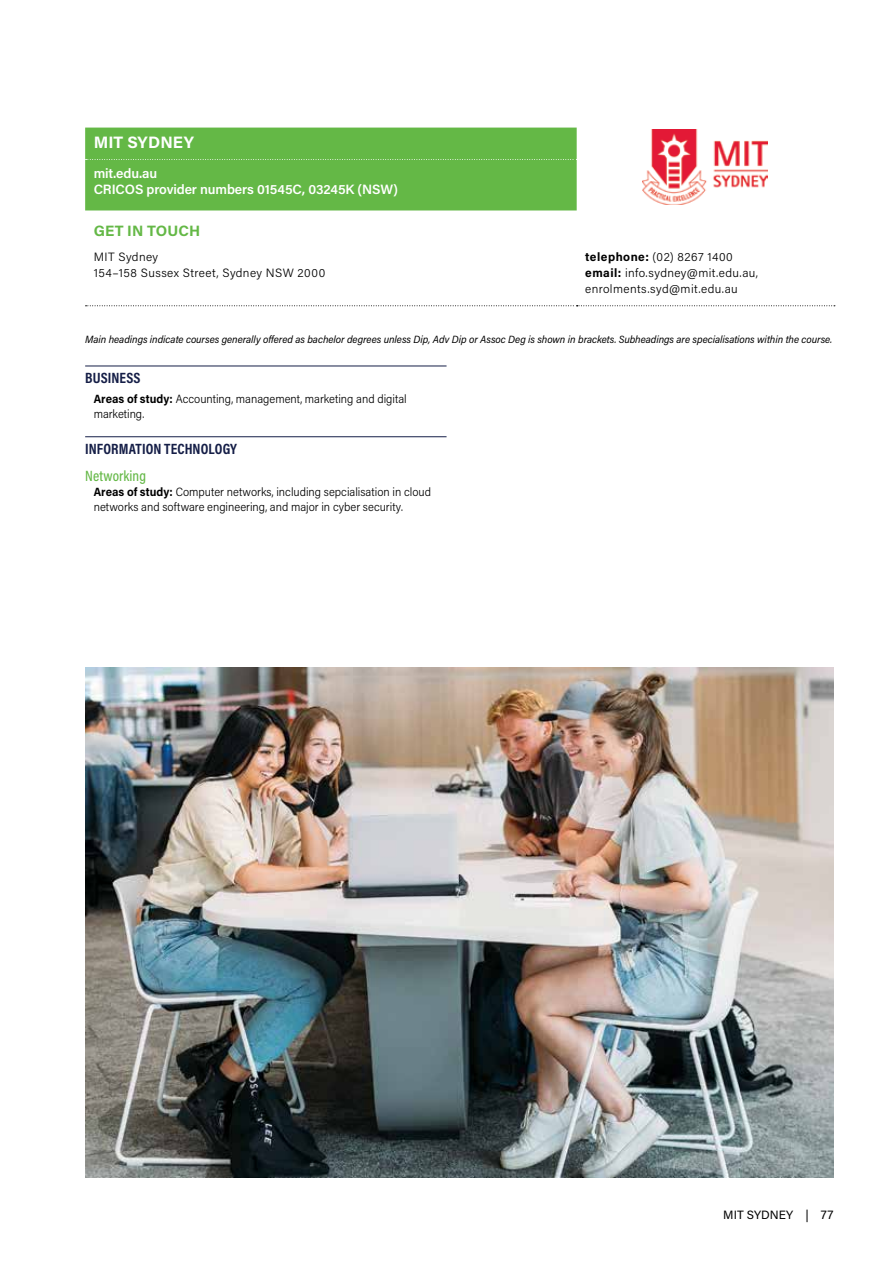
<style>
.page{position:relative;width:893px;height:1263px;background:#fff}
.page>*{position:absolute;margin:0;border:0;box-sizing:border-box;transform-origin:0 0}
.t1{font:700 16.5px "Acumin Pro";letter-spacing:.005em;color:#fff}
.t2{font:700 15px "Acumin Pro Cond";letter-spacing:.005em;color:#151e47}
.t3{font:700 15px "Acumin Pro";letter-spacing:.01em;color:#64b846}
.t4{font:500 15px "Acumin Pro Cond";letter-spacing:.005em;color:#64b846}
.t5{font:600 13.5px/16.5px "Acumin Pro";letter-spacing:-.01em;color:#fff}
.t6{font:300 12px/15px "Acumin Pro Semi Cond";color:#000}
.t7{font:300 12px/15.8px "Acumin Pro";letter-spacing:.035em;color:#000}
.t8{font:12px "Acumin Pro";letter-spacing:.005em;color:#000}
.t9{font:italic 10.5px "Acumin Pro Semi Cond";letter-spacing:-.005em;color:#000}
.s1{font-weight:700}
</style>
<div class="page">
<img style="left:85px;top:668px;width:749px;height:510px">
<img style="left:642px;top:130px;width:125px;height:74px">
<div style="left:85px;top:128px;width:492px;height:82px;background:#64b846"></div>
<svg style="left:86px;top:305px;width:749px;height:1px"></svg>
<hr style="left:85px;top:366px;width:362px;height:1px;background:#151e47">
<hr style="left:85px;top:436px;width:362px;height:1px;background:#151e47">
<h1 class="t1" style="left:94px;top:131px;width:102px">MIT SYDNEY</h1>
<p class="t5" style="left:94px;top:164px;width:306px">mit.edu.au<br>CRICOS provider numbers 01545C, 03245K (NSW)</p>
<p class="t3" style="left:94px;top:220px;width:108px">GET IN TOUCH</p>
<p class="t7" style="left:94px;top:249px;width:233px">MIT Sydney<br>154–158 Sussex Street, Sydney NSW 2000</p>
<p class="t7" style="left:585px;top:249px;width:174px"><span class="s1">telephone:</span> (02) 8267 1400 <span class="s1">email:</span> info.sydney@mit.edu.au, enrolments.syd@mit.edu.au</p>
<p class="t9" style="left:85px;top:332px;width:748px">Main headings indicate courses generally offered as bachelor degrees unless Dip, Adv Dip or Assoc Deg is shown in brackets. Subheadings are specialisations within the course.</p>
<p class="t2" style="left:85px;top:368px;width:57px">BUSINESS</p>
<p class="t6" style="left:94px;top:390px;width:315px"><span class="s1">Areas of study:</span> Accounting, management, marketing and digital marketing.</p>
<p class="t2" style="left:85px;top:439px;width:153px">INFORMATION TECHNOLOGY</p>
<p class="t4" style="left:85px;top:466px;width:62px">Networking</p>
<p class="t6" style="left:94px;top:483px;width:339px"><span class="s1">Areas of study:</span> Computer networks, including sepcialisation in cloud networks and software engineering, and major in cyber security.</p>
<p class="t8" style="left:723px;top:1206px;width:112px">MIT SYDNEY | 77</p>
</div>
